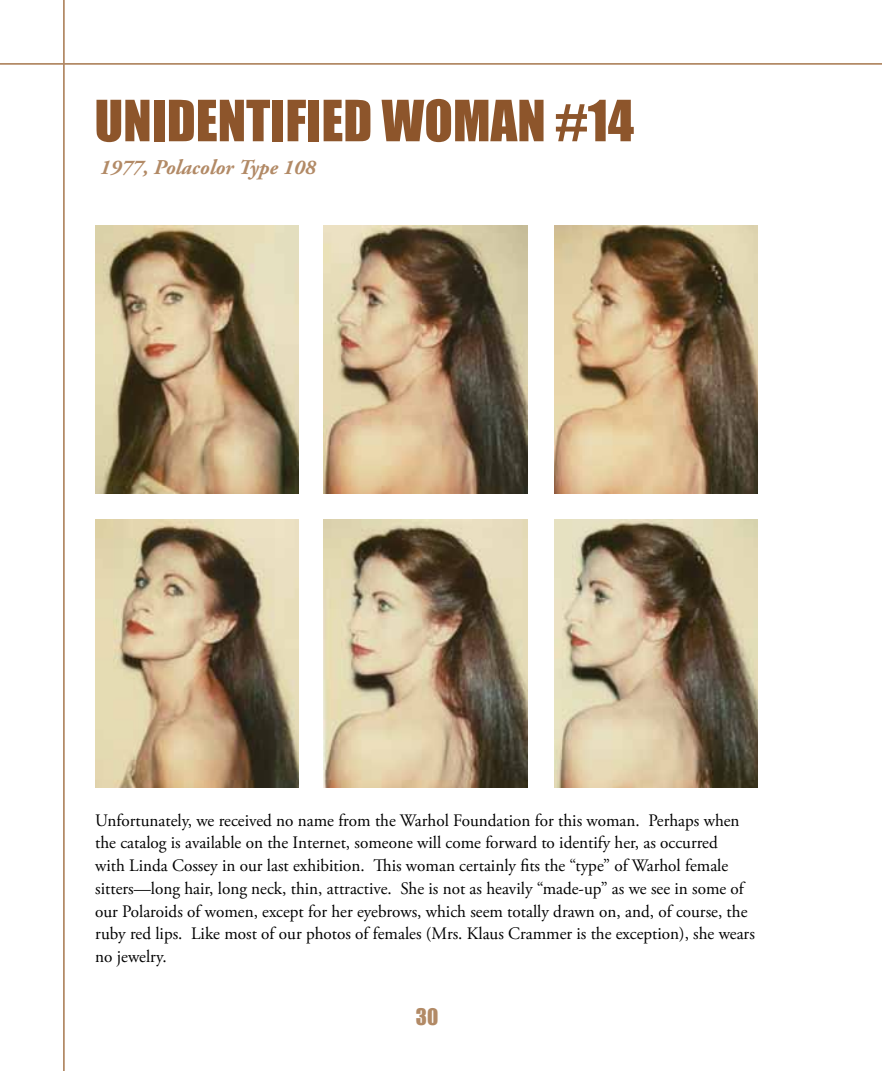
<style>
.page{position:relative;width:882px;height:1071px;background:#fff}
.page>*{position:absolute;margin:0;border:0;box-sizing:border-box;transform-origin:0 0}
.t1{font:52.5px "Impact";color:#8d552b}
.t2{font:italic 700 21px "Adobe Garamond Pro";color:#b28a66}
.t3{font:21px "Impact";color:#b28a66}
.t4{font:17.5px/22.8px "Adobe Garamond Pro";letter-spacing:-.035em;color:#000}
</style>
<div class="page">
<hr style="left:0;top:63px;width:882px;height:2px;background:#b28a66">
<hr style="left:63px;top:0;width:2px;height:1071px;background:#b28a66">
<img style="left:324px;top:520px;width:203px;height:268px">
<img style="left:95px;top:226px;width:204px;height:268px">
<img style="left:95px;top:520px;width:204px;height:268px">
<img style="left:554px;top:226px;width:203px;height:268px">
<img style="left:324px;top:226px;width:203px;height:268px">
<img style="left:554px;top:520px;width:203px;height:268px">
<h1 class="t1" style="left:94px;top:80px;width:541px">UNIDENTIFIED WOMAN #14</h1>
<p class="t2" style="left:100px;top:155px;width:218px">1977, Polacolor Type 108</p>
<p class="t4" style="left:95px;top:809px;width:661px">Unfortunately, we received no name from the Warhol Foundation for this woman. Perhaps when the catalog is available on the Internet, someone will come forward to identify her, as occurred<br>with Linda Cossey in our last exhibition. This woman certainly fits the “type” of Warhol female sitters—long hair, long neck, thin, attractive. She is not as heavily “made-up” as we see in some of our Polaroids of women, except for her eyebrows, which seem totally drawn on, and, of course, the ruby red lips. Like most of our photos of females (Mrs. Klaus Crammer is the exception), she wears no jewelry.</p>
<p class="t3" style="left:416px;top:1000px;width:24px">30</p>
</div>
